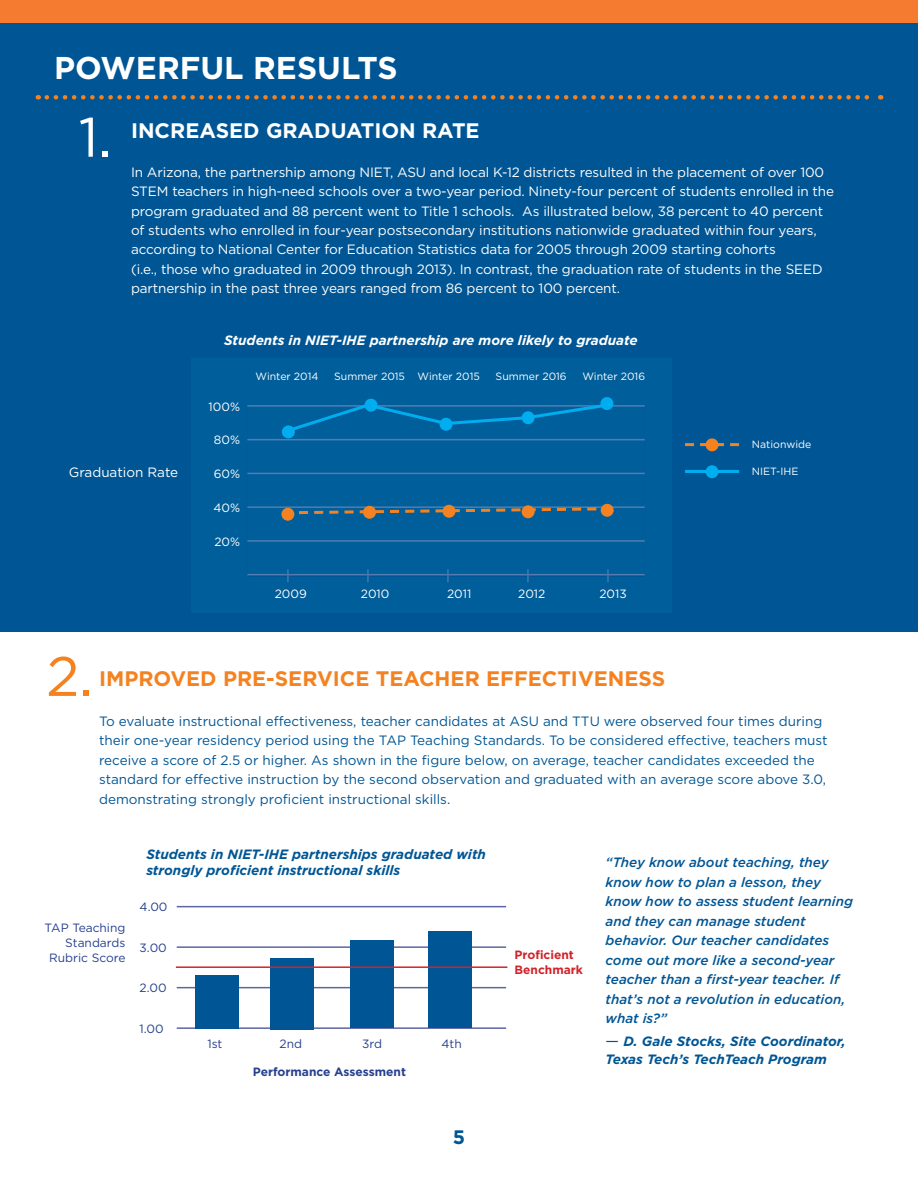
<style>
.page{position:relative;width:918px;height:1188px;background:#fff}
.page>*{position:absolute;margin:0;border:0;box-sizing:border-box;transform-origin:0 0}
.t1{font:55.5px "Gotham";color:#fff}
.t2{font:55.5px "Gotham";color:#f58220}
.t3{font:700 31.5px "Gotham";color:#fff}
.t4{font:700 21px "Gotham";color:#f58220}
.t5{font:700 21px "Gotham";color:#fff}
.t6{font:700 19.5px "Gotham";color:#005695}
.t7{font:13.5px/19.5px "Gotham";letter-spacing:-.01em;color:#fff}
.t8{font:13.5px/19.5px "Gotham";color:#005695}
.t9{font:italic 500 13.5px/19.5px "Gotham";color:#005695}
.t10{font:italic 700 13.5px/18px "Gotham";color:#005695}
.t11{font:italic 700 13.5px "Gotham";color:#fff}
.t12{font:12px/15px "Gotham";color:#25408f;text-align:right}
.t13{font:12px "Gotham";color:#fff}
.t14{font:700 12px "Gotham";color:#25408f}
.t15{font:700 12px/15px "Gotham";color:#d2232a}
.t16{font:10.5px "Gotham";color:#fff}
.s1{font-weight:400;font-style:normal;font-size:15px;color:#005694}
</style>
<div class="page">
<div style="left:0;top:22px;width:918px;height:610px;background:#005695"></div>
<div style="left:0;top:0;width:918px;height:23px;background:#f47b2f"></div>
<div style="left:191px;top:358px;width:480px;height:254px;background:#005e9b"></div>
<svg style="left:247px;top:407px;width:398px;height:114px"></svg>
<hr style="left:247px;top:405px;width:398px;height:2px;background:#517db2">
<hr style="left:247px;top:439px;width:398px;height:1px;background:#517db2">
<hr style="left:247px;top:473px;width:398px;height:1px;background:#517db2">
<hr style="left:247px;top:506px;width:398px;height:2px;background:#517db2">
<hr style="left:247px;top:540px;width:398px;height:2px;background:#517db2">
<hr style="left:247px;top:574px;width:398px;height:1px;background:#517db2">
<svg style="left:288px;top:506px;width:315px;height:10px"></svg>
<svg style="left:285px;top:402px;width:325px;height:32px"></svg>
<div style="left:282px;top:425px;width:13px;height:13px;background:#00aeef;border-radius:50%"></div>
<div style="left:365px;top:399px;width:12px;height:13px;background:#00aeef;border-radius:50%"></div>
<div style="left:440px;top:418px;width:13px;height:13px;background:#00aeef;border-radius:50%"></div>
<div style="left:522px;top:411px;width:13px;height:13px;background:#00aeef;border-radius:50%"></div>
<div style="left:600px;top:397px;width:13px;height:13px;background:#00aeef;border-radius:50%"></div>
<div style="left:601px;top:504px;width:13px;height:13px;background:#f58220;border-radius:50%"></div>
<div style="left:522px;top:505px;width:13px;height:13px;background:#f58220;border-radius:50%"></div>
<div style="left:443px;top:505px;width:13px;height:13px;background:#f58220;border-radius:50%"></div>
<div style="left:363px;top:506px;width:13px;height:13px;background:#f58220;border-radius:50%"></div>
<div style="left:281px;top:508px;width:13px;height:13px;background:#f58220;border-radius:50%"></div>
<div style="left:706px;top:438px;width:13px;height:13px;background:#f58220;border-radius:50%"></div>
<svg style="left:685px;top:443px;width:54px;height:3px"></svg>
<div style="left:706px;top:465px;width:13px;height:13px;background:#00aeef;border-radius:50%"></div>
<hr style="left:685px;top:470px;width:54px;height:3px;background:#00aeef">
<svg style="left:287px;top:569px;width:2px;height:13px"></svg>
<svg style="left:367px;top:569px;width:2px;height:13px"></svg>
<svg style="left:447px;top:569px;width:2px;height:13px"></svg>
<svg style="left:527px;top:569px;width:2px;height:13px"></svg>
<svg style="left:607px;top:569px;width:2px;height:13px"></svg>
<hr style="left:177px;top:906px;width:329px;height:1px;background:#5d65a4">
<hr style="left:177px;top:946px;width:329px;height:2px;background:#5d65a4">
<hr style="left:177px;top:987px;width:329px;height:1px;background:#5d65a4">
<hr style="left:177px;top:1027px;width:329px;height:2px;background:#5d65a4">
<div style="left:195px;top:975px;width:44px;height:54px;background:#005695"></div>
<div style="left:270px;top:958px;width:44px;height:71px;background:#005695"></div>
<div style="left:350px;top:940px;width:44px;height:88px;background:#005695"></div>
<div style="left:428px;top:931px;width:44px;height:97px;background:#005695"></div>
<hr style="left:176px;top:966px;width:331px;height:2px;background:#d2232a">
<svg style="left:47px;top:95px;width:834px;height:5px"></svg>
<h2 class="t3" style="left:54px;top:47px;width:345px">POWERFUL RESULTS</h2>
<h1 class="t1" style="left:79px;top:102px;width:35px">1.</h1>
<h3 class="t5" style="left:131px;top:116px;width:350px">INCREASED GRADUATION RATE</h3>
<p class="t7" style="left:131px;top:162px;width:705px">In Arizona, the partnership among NIET, ASU and local K-12 districts resulted in the placement of over 100<br>STEM teachers in high-need schools over a two-year period. Ninety-four percent of students enrolled in the program graduated and 88 percent went to Title 1 schools. As illustrated below, 38 percent to 40 percent of students who enrolled in four-year postsecondary institutions nationwide graduated within four years, according to National Center for Education Statistics data for 2005 through 2009 starting cohorts<br>(i.e., those who graduated in 2009 through 2013). In contrast, the graduation rate of students in the SEED partnership in the past three years ranged from 86 percent to 100 percent.</p>
<p class="t11" style="left:224px;top:332px;width:415px">Students in NIET-IHE partnership are more likely to graduate</p>
<p class="t13" style="left:209px;top:399px;width:33px">100%</p>
<p class="t16" style="left:256px;top:369px;width:64px">Winter 2014</p>
<p class="t16" style="left:334px;top:369px;width:147px">Summer 2015 Winter 2015</p>
<p class="t16" style="left:496px;top:369px;width:73px">Summer 2016</p>
<p class="t16" style="left:582px;top:369px;width:64px">Winter 2016</p>
<p class="t7" style="left:69px;top:462px;width:111px">Graduation Rate</p>
<p class="t13" style="left:214px;top:433px;width:28px">80%</p>
<p class="t13" style="left:214px;top:466px;width:28px">60%</p>
<p class="t13" style="left:213px;top:500px;width:28px">40%</p>
<p class="t13" style="left:214px;top:534px;width:27px">20%</p>
<p class="t13" style="left:275px;top:586px;width:34px">2009</p>
<p class="t13" style="left:361px;top:586px;width:30px">2010</p>
<p class="t13" style="left:447px;top:586px;width:26px">2011</p>
<p class="t13" style="left:518px;top:586px;width:29px">2012</p>
<p class="t13" style="left:599px;top:586px;width:29px">2013</p>
<p class="t16" style="left:752px;top:437px;width:61px">Nationwide</p>
<p class="t16" style="left:752px;top:465px;width:48px">NIET-IHE</p>
<h1 class="t2" style="left:46px;top:641px;width:48px">2.</h1>
<h3 class="t4" style="left:99px;top:665px;width:568px">IMPROVED PRE-SERVICE TEACHER EFFECTIVENESS</h3>
<p class="t8" style="left:99px;top:711px;width:730px">To evaluate instructional effectiveness, teacher candidates at ASU and TTU were observed four times during their one-year residency period using the TAP Teaching Standards. To be considered effective, teachers must receive a score of 2.5 or higher. As shown in the figure below, on average, teacher candidates exceeded the standard for effective instruction by the second observation and graduated with an average score above 3.0, demonstrating strongly proficient instructional skills.</p>
<p class="t12" style="left:45px;top:920px;width:82px">TAP Teaching<br>Standards<br>Rubric Score</p>
<p class="t10" style="left:146px;top:846px;width:341px;line-height:16.2px">Students in NIET-IHE partnerships graduated with strongly proficient instructional skills</p>
<p class="t12" style="left:140px;top:899px;width:29px">4.00</p>
<p class="t12" style="left:140px;top:940px;width:29px">3.00</p>
<p class="t12" style="left:140px;top:980px;width:29px">2.00</p>
<p class="t12" style="left:140px;top:1021px;width:26px">1.00</p>
<p class="t12" style="left:208px;top:1036px;width:16px">1st</p>
<p class="t12" style="left:280px;top:1036px;width:24px">2nd</p>
<p class="t12" style="left:362px;top:1036px;width:21px">3rd</p>
<p class="t12" style="left:442px;top:1036px;width:22px">4th</p>
<p class="t14" style="left:253px;top:1064px;width:155px">Performance Assessment</p>
<h3 class="t6" style="left:453px;top:1124px;width:14px">5</h3>
<p class="t15" style="left:515px;top:948px;width:70px">Proficient<br>Benchmark</p>
<p class="t9" style="left:606px;top:853px;width:249px">“They know about teaching, they know how to plan a lesson, they know how to assess student learning and they can manage student behavior. Our teacher candidates come out more like a second-year teacher than a first-year teacher. If that’s not a revolution in education, what is?”</p>
<p class="t10" style="left:606px;top:1032px;width:242px"><span class="s1">—</span> D. Gale Stocks, Site Coordinator,<br>Texas Tech’s TechTeach Program</p>
</div>
